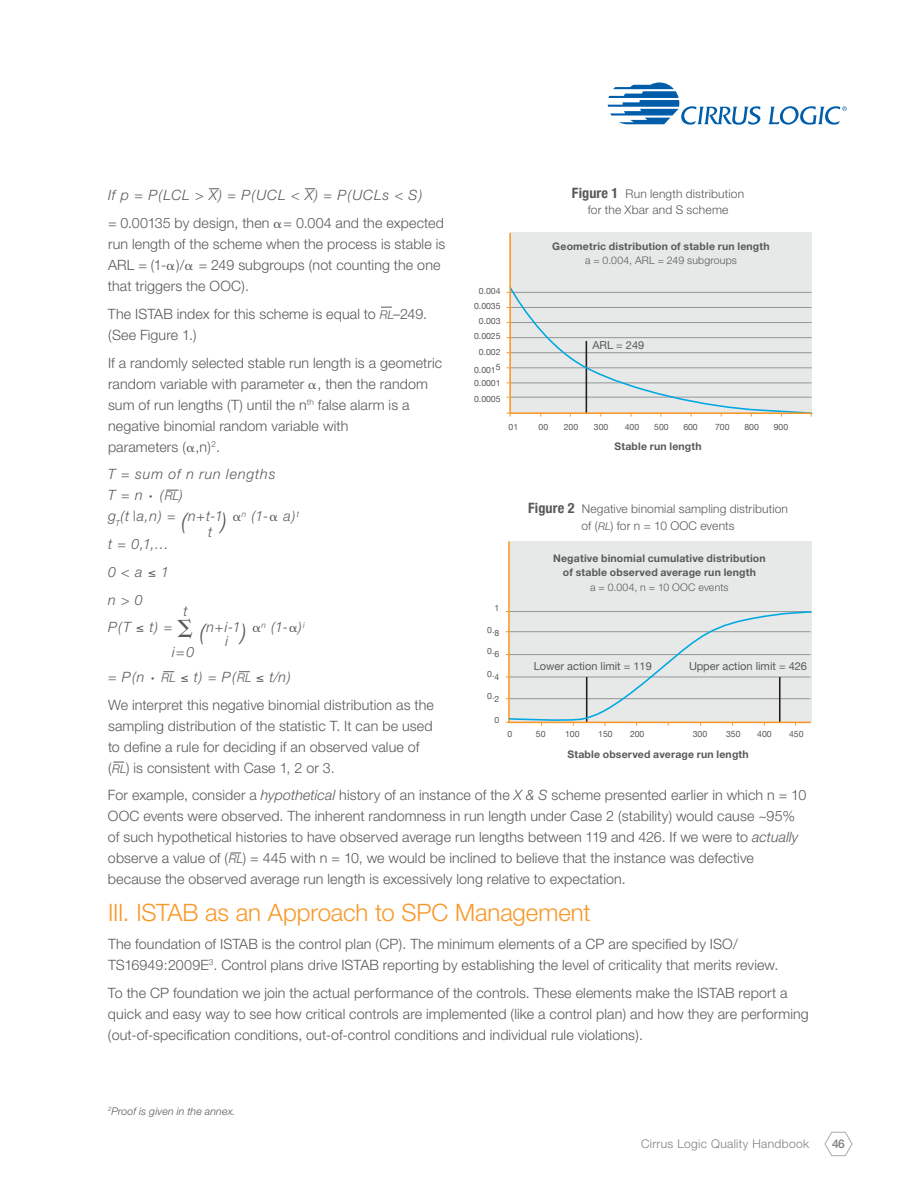
<style>
.page{position:relative;width:918px;height:1188px;background:#fff}
.page>*{position:absolute;margin:0;border:0;box-sizing:border-box;transform-origin:0 0}
.t1{font:300 24px "Helvetica Neue";letter-spacing:-.005em;color:#f89828}
.t2{font:300 14.25px/21px "Helvetica Neue";letter-spacing:.01em;color:#58595b}
.t3{font:italic 300 14.25px/27.8px "Helvetica Neue";letter-spacing:.06em;color:#58595b}
.t4{font:300 12px/16.5px "Helvetica Neue";letter-spacing:.015em;color:#58595b;text-align:center}
.t5{font:300 12px "Helvetica Neue";letter-spacing:.03em;color:#7c7e81}
.t6{font:500 12px "Helvetica Neue";color:#7c7e81}
.t7{font:10.95px "Helvetica Neue";color:#58595b}
.t8{font:700 10.5px/13.5px "Helvetica Neue";letter-spacing:.02em;color:#58595b;text-align:center}
.t9{font:300 10.5px "Helvetica Neue";letter-spacing:.02em;color:#58595b}
.t10{font:italic 300 10.5px "Helvetica Neue";letter-spacing:.015em;color:#58595b}
.t11{font:8.7px/15.1px "Helvetica Neue";color:#58595b;text-align:center}
.s1{font-weight:700;font-stretch:condensed;font-size:14.25px}
.s2{font-style:italic}
.s3{font-family:"Universal Greekwith Math Pi";font-weight:400}
.s4{font-style:italic;font-size:12px}
.s5{font-size:21px}
.s6{font-size:12px}
.s7{font-style:normal}
.s8{font-size:22.5px}
.s9{font-family:"Universal Greekwith Math Pi";font-weight:400;font-style:normal}
.s10{font-style:italic;font-size:21px}
.s11{font-style:italic;font-size:10.5px}
</style>
<div class="page">
<svg style="left:824px;top:1131px;width:29px;height:26px"></svg>
<svg style="left:166px;top:490px;width:13px;height:1px"></svg>
<svg style="left:768px;top:106px;width:79px;height:19px"></svg>
<svg style="left:608px;top:82px;width:153px;height:43px"></svg>
<div style="left:508px;top:541px;width:304px;height:69px;background:#e7e8e8"></div>
<svg style="left:506px;top:610px;width:306px;height:116px;background:#e0e1e0"></svg>
<svg style="left:509px;top:232px;width:304px;height:183px;background:#e1e2e1"></svg>
<p class="t4" style="left:572px;top:185px;width:174px"><span class="s1">Figure 1</span> Run length distribution for the Xbar and S scheme</p>
<p class="t2" style="left:108px;top:181px;width:337px;line-height:27.8px"><span class="s2">If p = P(LCL &gt; X) = P(UCL &lt; X) = P(UCLs &lt; S)<br></span>= 0.00135 by design, then <span class="s3">a</span>= 0.004 and the expected</p>
<p class="t2" style="left:108px;top:233px;width:339px">run length of the scheme when the process is stable is<br>ARL = (1-<span class="s3">a</span>)/<span class="s3">a</span> = 249 subgroups (not counting the one that triggers the OOC).</p>
<p class="t2" style="left:108px;top:303px;width:320px">The ISTAB index for this scheme is equal to <span class="s4">RL</span>–249. (See Figure 1.)</p>
<p class="t2" style="left:108px;top:352px;width:336px">If a randomly selected stable run length is a geometric random variable with parameter <span class="s3">a</span>, then the random sum of run lengths (T) until the n<sup>th</sup> false alarm is a negative binomial random variable with<br>parameters (<span class="s3">a</span>,n)<sup>2</sup>.</p>
<p class="t3" style="left:108px;top:463px;width:193px;line-height:21px">T = sum of n run lengths<br>T = n <span class="s5">∙</span> (<span class="s6">RL</span>)<br>g<sub>T</sub>(t <span class="s7">|</span>a,n) = <span class="s8">(</span>n+t-1<span class="s8">)</span> <span class="s9">a</span><sup>n</sup> (1-<span class="s9">a</span> a)<sup>t</sup></p>
<p class="t3" style="left:108px;top:530px;width:198px">t = 0,1,…<br>0 &lt; a ≤ 1<br>n &gt; 0<br>P(T ≤ t) = <span class="s8">(</span>n+i-1<span class="s8">)</span> <span class="s9">a</span><sup>n</sup> (1-<span class="s9">a</span>)<sup>i</sup></p>
<p class="t2" style="left:108px;top:663px;width:327px;line-height:27.8px"><span class="s2">= P(n</span> <span class="s10">∙</span> <span class="s4">RL</span> ≤ <span class="s2">t) = P(</span><span class="s4">RL</span> ≤ <span class="s2">t⁄n)<br></span>We interpret this negative binomial distribution as the</p>
<p class="t2" style="left:108px;top:715px;width:326px">sampling distribution of the statistic T. It can be used to define a rule for deciding if an observed value of (<span class="s4">RL</span>) is consistent with Case 1, 2 or 3.</p>
<p class="t2" style="left:108px;top:784px;width:700px">For example, consider a <span class="s2">hypothetical</span> history of an instance of the <span class="s2">X &amp; S</span> scheme presented earlier in which n = 10<br>OOC events were observed. The inherent randomness in run length under Case 2 (stability) would cause ~95% of such hypothetical histories to have observed average run lengths between 119 and 426. If we were to <span class="s2">actually </span>observe a value of (<span class="s4">RL</span>) = 445 with n = 10, we would be inclined to believe that the instance was defective because the observed average run length is excessively long relative to expectation.</p>
<h1 class="t1" style="left:108px;top:898px;width:484px">III. ISTAB as an Approach to SPC Management</h1>
<p class="t2" style="left:108px;top:933px;width:672px">The foundation of ISTAB is the control plan (CP). The minimum elements of a CP are specified by ISO/<br>TS16949:2009E<sup>3</sup>. Control plans drive ISTAB reporting by establishing the level of criticality that merits review.</p>
<p class="t2" style="left:108px;top:982px;width:702px">To the CP foundation we join the actual performance of the controls. These elements make the ISTAB report a quick and easy way to see how critical controls are implemented (like a control plan) and how they are performing (out-of-specification conditions, out-of-control conditions and individual rule violations).</p>
<p class="t8" style="left:552px;top:240px;width:219px">Geometric distribution of stable run length</p>
<p class="t9" style="left:585px;top:254px;width:153px">a = 0.004, ARL = 249 subgroups</p>
<p class="t11" style="left:479px;top:283px;width:23px">0.004</p>
<p class="t11" style="left:474px;top:299px;width:28px">0.0035<br>0.003</p>
<p class="t11" style="left:474px;top:329px;width:28px">0.0025</p>
<p class="t7" style="left:592px;top:337px;width:53px">ARL = 249</p>
<p class="t11" style="left:479px;top:345px;width:23px">0.002</p>
<p class="t11" style="left:474px;top:363px;width:28px">0.0015</p>
<p class="t11" style="left:474px;top:376px;width:28px">0.0001</p>
<p class="t11" style="left:474px;top:392px;width:28px">0.0005</p>
<p class="t11" style="left:509px;top:420px;width:11px">01</p>
<p class="t11" style="left:539px;top:420px;width:11px">00</p>
<p class="t11" style="left:564px;top:420px;width:16px">200</p>
<p class="t11" style="left:594px;top:420px;width:16px">300</p>
<p class="t11" style="left:625px;top:420px;width:16px">400</p>
<p class="t11" style="left:654px;top:420px;width:16px">500</p>
<p class="t11" style="left:683px;top:420px;width:16px">600</p>
<p class="t11" style="left:715px;top:420px;width:16px">700</p>
<p class="t11" style="left:744px;top:420px;width:16px">800</p>
<p class="t11" style="left:774px;top:420px;width:16px">900</p>
<p class="t8" style="left:614px;top:439px;width:89px">Stable run length</p>
<p class="t4" style="left:528px;top:500px;width:261px"><span class="s1">Figure 2</span> Negative binomial sampling distribution of (<span class="s11">RL</span>) for n = 10 OOC events</p>
<p class="t3" style="left:208px;top:518px;width:6px">t</p>
<p class="t8" style="left:553px;top:551px;width:214px">Negative binomial cumulative distribution of stable observed average run length</p>
<p class="t9" style="left:590px;top:580px;width:140px">a = 0.004, n = 10 OOC events</p>
<p class="t11" style="left:495px;top:601px;width:6px">1</p>
<p class="t3" style="left:183px;top:597px;width:6px">t</p>
<p class="t3" style="left:172px;top:638px;width:24px">i=0</p>
<p class="t11" style="left:487px;top:623px;width:14px">0.8</p>
<p class="t3" style="left:225px;top:627px;width:4px">i</p>
<p class="t11" style="left:487px;top:644px;width:14px">0.6</p>
<p class="t7" style="left:534px;top:658px;width:120px">Lower action limit = 119</p>
<p class="t7" style="left:689px;top:658px;width:120px">Upper action limit = 426</p>
<p class="t11" style="left:487px;top:667px;width:14px">0.4</p>
<p class="t11" style="left:487px;top:689px;width:14px">0.2</p>
<p class="t11" style="left:495px;top:713px;width:6px">0</p>
<p class="t11" style="left:536px;top:727px;width:11px">50</p>
<p class="t11" style="left:565px;top:727px;width:16px">100</p>
<p class="t11" style="left:598px;top:727px;width:16px">150</p>
<p class="t11" style="left:630px;top:727px;width:16px">200</p>
<p class="t11" style="left:693px;top:727px;width:16px">300</p>
<p class="t11" style="left:726px;top:727px;width:16px">350</p>
<p class="t11" style="left:757px;top:727px;width:16px">400</p>
<p class="t11" style="left:789px;top:727px;width:16px">450</p>
<p class="t11" style="left:507px;top:727px;width:6px">0</p>
<p class="t8" style="left:567px;top:747px;width:183px">Stable observed average run length</p>
<p class="t10" style="left:108px;top:1105px;width:129px"><sup>2</sup>Proof is given in the annex.</p>
<p class="t5" style="left:641px;top:1136px;width:170px">Cirrus Logic Quality Handbook</p>
<p class="t6" style="left:832px;top:1136px;width:14px">46</p>
</div>
